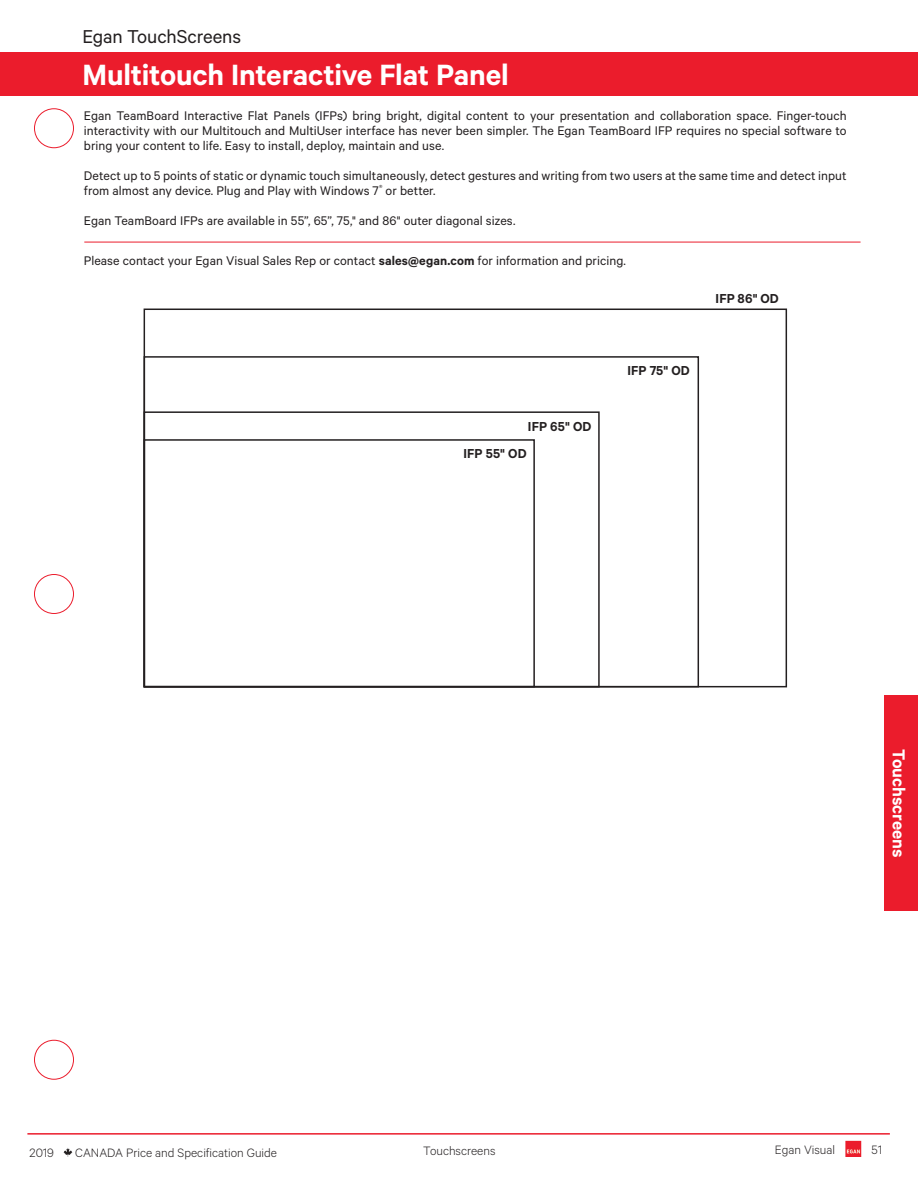
<style>
.page{position:relative;width:918px;height:1188px;background:#fff}
.page>*{position:absolute;margin:0;border:0;box-sizing:border-box;transform-origin:0 0}
.TOC_Heading{font:600 33px "Calibre";letter-spacing:-.005em;color:#fff}
.TOC_Heading-2{font:21px "Calibre";letter-spacing:-.005em;color:#231f20}
.t1{font:600 19.5px "Calibre";color:#fff}
.Body_8pt_Book{font:600 14.7px "Calibre";letter-spacing:.01em;color:#231f20}
.Body_8pt_Book-2{font:14.1px/15px "Calibre";letter-spacing:.005em;color:#231f20;text-align:justify}
.t2{font:300 13.65px "Calibre";color:#231f20}
.s1{font-weight:600}
</style>
<div class="page">
<hr style="left:27px;top:1133px;width:863px;height:2px;background:#eb1c2c">
<img style="left:846px;top:1141px;width:15px;height:16px">
<div style="left:0;top:53px;width:918px;height:43px;background:#eb1c2c"></div>
<div style="left:885px;top:695px;width:33px;height:216px;background:#eb1c2c"></div>
<hr style="left:84px;top:242px;width:777px;height:1px;background:#eb1c2c">
<div style="left:144px;top:356px;width:555px;height:331px;border:2px solid #231f20"></div>
<svg style="left:63px;top:1148px;width:9px;height:9px"></svg>
<div style="left:34px;top:108px;width:40px;height:40px;border:1px solid #eb1c2c;border-radius:50%"></div>
<div style="left:34px;top:574px;width:40px;height:40px;border:1px solid #eb1c2c;border-radius:50%"></div>
<div style="left:34px;top:1040px;width:40px;height:40px;border:1px solid #eb1c2c;border-radius:50%"></div>
<p class="TOC_Heading-2" style="left:82px;top:24px;width:160px">Egan TouchScreens</p>
<p class="TOC_Heading" style="left:82px;top:55px;width:428px">Multitouch Interactive Flat Panel</p>
<p class="Body_8pt_Book-2" style="left:84px;top:107px;width:764px">Egan TeamBoard Interactive Flat Panels (IFPs) bring bright, digital content to your presentation and collaboration space. Finger-touch interactivity with our Multitouch and MultiUser interface has never been simpler. The Egan TeamBoard IFP requires no special software to bring your content to life. Easy to install, deploy, maintain and use.</p>
<p class="Body_8pt_Book-2" style="left:84px;top:167px;width:764px">Detect up to 5 points of static or dynamic touch simultaneously, detect gestures and writing from two users at the same time and detect input from almost any device. Plug and Play with Windows 7<sup>®</sup> or better.</p>
<p class="Body_8pt_Book-2" style="left:84px;top:212px;width:433px">Egan TeamBoard IFPs are available in 55”, 65”, 75," and 86" outer diagonal sizes.</p>
<p class="Body_8pt_Book-2" style="left:84px;top:252px;width:544px">Please contact your Egan Visual Sales Rep or contact <span class="s1">sales@egan.com</span> for information and pricing.</p>
<p class="Body_8pt_Book" style="left:528px;top:417px;width:65px">IFP 65" OD</p>
<p class="Body_8pt_Book" style="left:463px;top:445px;width:65px">IFP 55" OD</p>
<p class="Body_8pt_Book" style="left:627px;top:362px;width:64px">IFP 75" OD</p>
<p class="Body_8pt_Book" style="left:716px;top:289px;width:65px">IFP 86" OD</p>
<p class="t2" style="left:30px;top:1145px;width:26px">2019</p>
<p class="t2" style="left:75px;top:1145px;width:203px">CANADA Price and Specification Guide</p>
<p class="t1" style="left:911px;top:749px;width:110px;rotate:90deg">Touchscreens</p>
<p class="t2" style="left:423px;top:1142px;width:74px">Touchscreens</p>
<p class="t2" style="left:775px;top:1142px;width:62px">Egan Visual</p>
<p class="t2" style="left:872px;top:1142px;width:12px">51</p>
</div>
